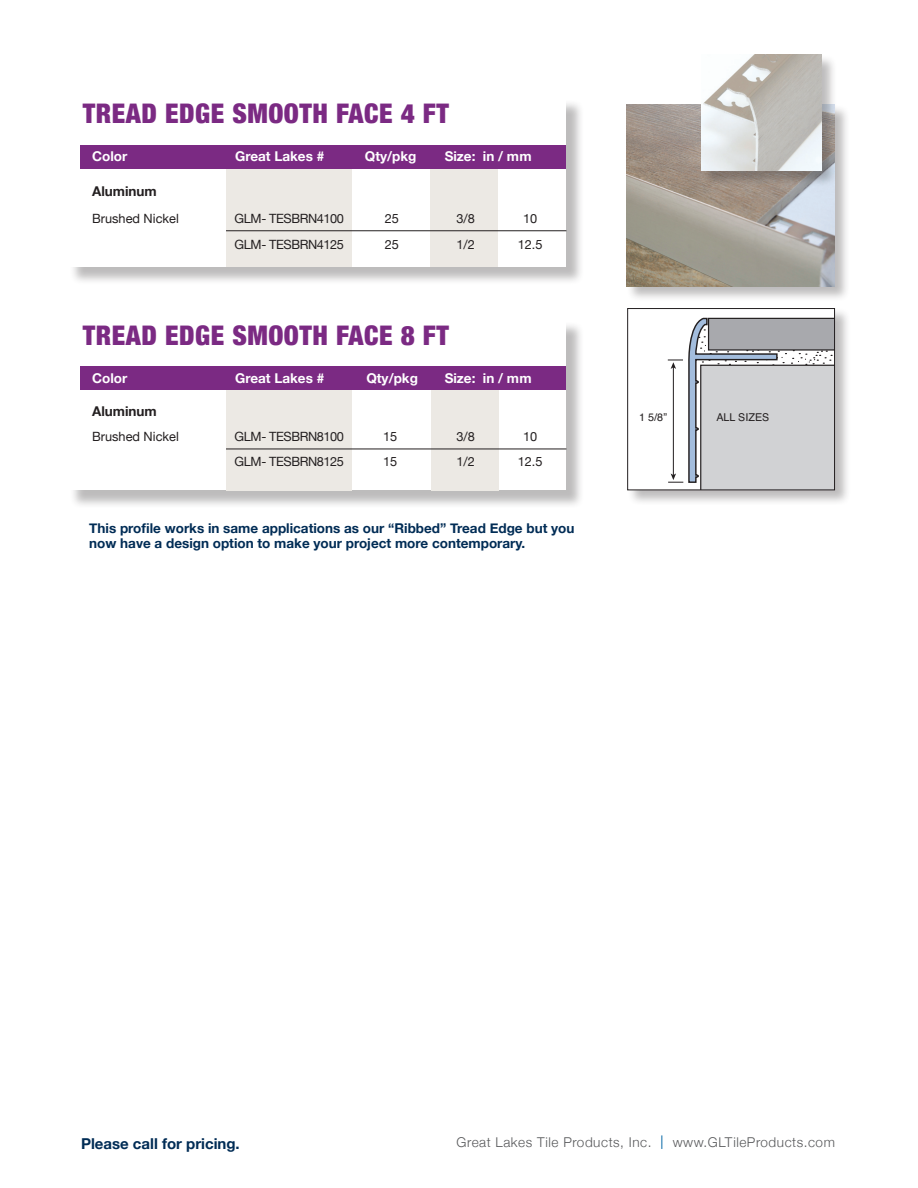
<style>
.page{position:relative;width:918px;height:1188px;background:#fff}
.page>*{position:absolute;margin:0;border:0;box-sizing:border-box;transform-origin:0 0}
.t1{font:900 condensed 27px "Helvetica Neue";letter-spacing:.02em;color:#7b2a83}
.t2{font:700 15px "Helvetica Neue";color:#002c55}
.t3{font:700 13.5px/15px "Helvetica Neue";color:#002c55}
.t4{font:700 13.5px "Helvetica Neue";color:#fff}
.t5{font:300 13.5px "Helvetica Neue";letter-spacing:.04em;color:#57585a}
.t6{font:700 13.5px "Helvetica Neue";color:#231f20}
.t7{font:12.75px "Helvetica Neue";letter-spacing:-.03em;color:#231f20}
.t8{font:12.75px "Helvetica Neue";color:#231f20}
.t9{font:10.8px "Helvetica";color:#231f20}
.s1{font-weight:400;color:#0065a4}
</style>
<div class="page">
<div style="left:69px;top:99px;width:516px;height:187px;background:#231f20;opacity:.3"></div>
<div style="left:67px;top:97px;width:499px;height:170px;background:#fff"></div>
<div style="left:69px;top:321px;width:516px;height:188px;background:#231f20;opacity:.3"></div>
<div style="left:67px;top:318px;width:499px;height:172px;background:#fff"></div>
<div style="left:226px;top:152px;width:125px;height:115px;background:#ece9e4"></div>
<div style="left:226px;top:374px;width:126px;height:116px;background:#ece9e4"></div>
<div style="left:430px;top:152px;width:68px;height:115px;background:#ece9e4"></div>
<div style="left:431px;top:374px;width:68px;height:116px;background:#ece9e4"></div>
<div style="left:627px;top:308px;width:224px;height:198px;background:#231f20;opacity:.3"></div>
<div style="left:627px;top:308px;width:208px;height:182px;background:#fff"></div>
<svg style="left:668px;top:318px;width:165px;height:170px"></svg>
<div style="left:627px;top:308px;width:208px;height:182px;border:1px solid #231f20"></div>
<hr style="left:226px;top:231px;width:340px;height:1px;background:#231f20">
<hr style="left:226px;top:449px;width:340px;height:1px;background:#231f20">
<div style="left:80px;top:145px;width:486px;height:23px;background:#7b2a83"></div>
<div style="left:80px;top:367px;width:486px;height:23px;background:#7b2a83"></div>
<div style="left:626px;top:104px;width:225px;height:199px;background:#231f20;opacity:.3"></div>
<img style="left:627px;top:105px;width:208px;height:181px">
<div style="left:702px;top:54px;width:135px;height:133px;background:#231f20;opacity:.3"></div>
<img style="left:702px;top:54px;width:119px;height:117px">
<p class="t1" style="left:83px;top:91px;width:368px">TREAD EDGE SMOOTH FACE 4 FT</p>
<p class="t4" style="left:92px;top:146px;width:37px">Color</p>
<p class="t4" style="left:235px;top:146px;width:91px">Great Lakes #</p>
<p class="t4" style="left:365px;top:146px;width:53px">Qty/pkg</p>
<p class="t4" style="left:445px;top:146px;width:88px">Size: in / mm</p>
<p class="t6" style="left:92px;top:180px;width:66px">Aluminum</p>
<p class="t8" style="left:92px;top:209px;width:88px">Brushed Nickel</p>
<p class="t7" style="left:235px;top:209px;width:111px">GLM- TESBRN4100</p>
<p class="t7" style="left:385px;top:209px;width:16px">25</p>
<p class="t7" style="left:456px;top:209px;width:20px">3/8</p>
<p class="t7" style="left:523px;top:209px;width:16px">10</p>
<p class="t7" style="left:235px;top:235px;width:111px">GLM- TESBRN4125</p>
<p class="t7" style="left:385px;top:235px;width:16px">25</p>
<p class="t7" style="left:456px;top:235px;width:20px">1/2</p>
<p class="t7" style="left:518px;top:235px;width:26px">12.5</p>
<p class="t1" style="left:83px;top:313px;width:368px">TREAD EDGE SMOOTH FACE 8 FT</p>
<p class="t4" style="left:92px;top:368px;width:37px">Color</p>
<p class="t4" style="left:235px;top:368px;width:91px">Great Lakes #</p>
<p class="t4" style="left:366px;top:368px;width:53px">Qty/pkg</p>
<p class="t4" style="left:445px;top:368px;width:88px">Size: in / mm</p>
<p class="t6" style="left:92px;top:401px;width:66px">Aluminum</p>
<p class="t8" style="left:92px;top:428px;width:88px">Brushed Nickel</p>
<p class="t7" style="left:235px;top:428px;width:111px">GLM- TESBRN8100</p>
<p class="t7" style="left:383px;top:428px;width:16px">15</p>
<p class="t7" style="left:456px;top:428px;width:20px">3/8</p>
<p class="t7" style="left:523px;top:428px;width:16px">10</p>
<p class="t7" style="left:235px;top:453px;width:111px">GLM- TESBRN8125</p>
<p class="t7" style="left:383px;top:453px;width:16px">15</p>
<p class="t7" style="left:456px;top:453px;width:20px">1/2</p>
<p class="t7" style="left:518px;top:453px;width:26px">12.5</p>
<p class="t3" style="left:89px;top:521px;width:487px">This profile works in same applications as our “Ribbed” Tread Edge but you now have a design option to make your project more contemporary.</p>
<p class="t9" style="left:639px;top:409px;width:29px">1 5/8”</p>
<p class="t9" style="left:716px;top:409px;width:55px">ALL SIZES</p>
<p class="t2" style="left:81px;top:1132px;width:160px">Please call for pricing.</p>
<p class="t5" style="left:457px;top:1131px;width:380px">Great Lakes Tile Products, Inc. <span class="s1">|</span> www.GLTileProducts.com</p>
</div>
